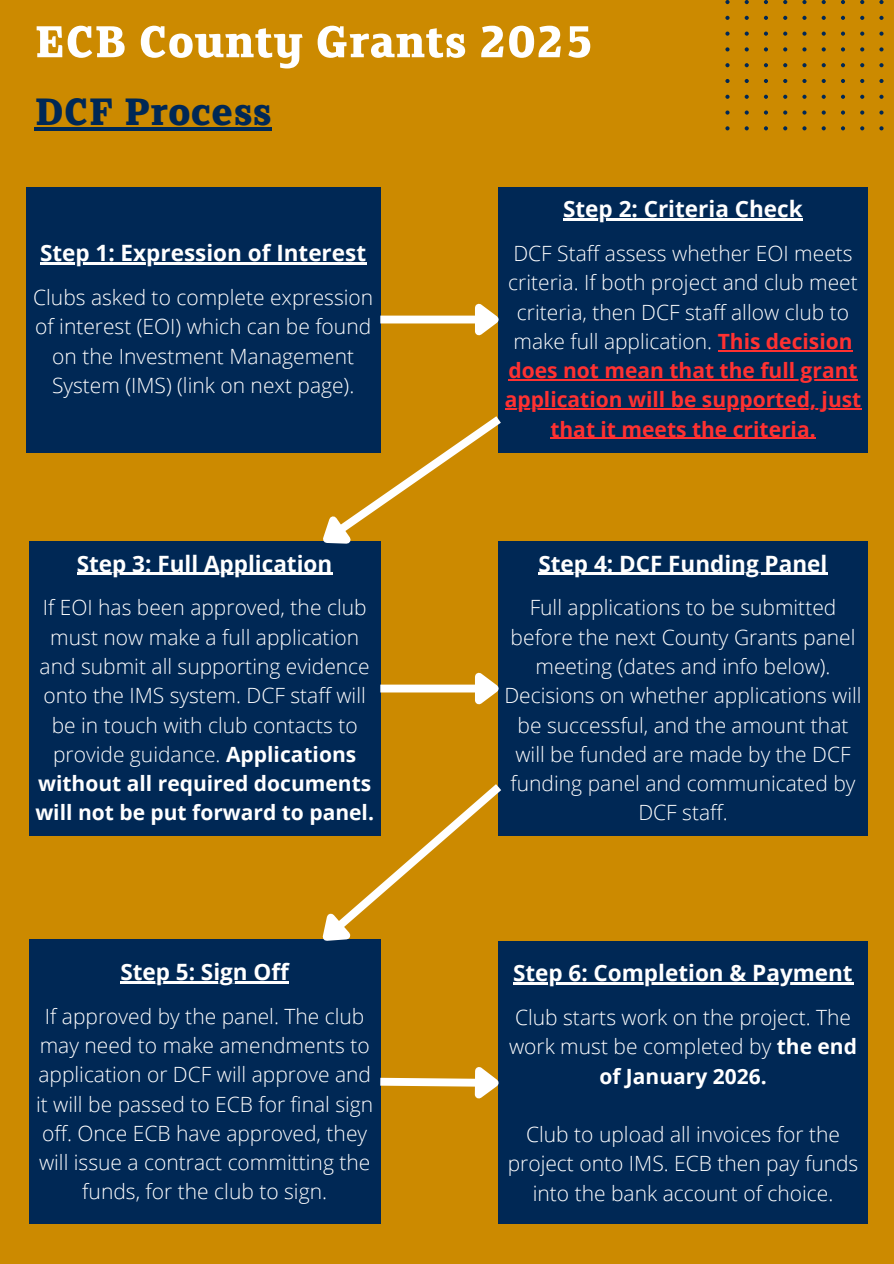
<style>
.page{position:relative;width:894px;height:1264px;background:#fff}
.page>*{position:absolute;margin:0;border:0;box-sizing:border-box;transform-origin:0 0}
.t1{font:700 50.25px "FS Clerkenwell";color:#fff}
.t2{font:700 42.9px "FS Clerkenwell";color:#002855}
.t3{font:700 22.5px "Open Sans";color:#fff}
.t4{font:300 21px/29.2px "Open Sans";color:#fff;text-align:center}
.t5{font:700 21px/29.2px "Open Sans";color:#ff3131;text-align:center}
.s1{font-weight:700}
.s2{font-weight:700;color:#ff3131}
</style>
<div class="page">
<div style="left:0;top:0;width:893px;height:1263px;background:#cc8a00"></div>
<svg style="left:879px;top:126px;width:4px;height:4px"></svg>
<svg style="left:860px;top:126px;width:4px;height:4px"></svg>
<svg style="left:841px;top:126px;width:3px;height:4px"></svg>
<svg style="left:821px;top:126px;width:4px;height:4px"></svg>
<svg style="left:802px;top:126px;width:4px;height:4px"></svg>
<svg style="left:783px;top:126px;width:4px;height:4px"></svg>
<svg style="left:763px;top:126px;width:4px;height:4px"></svg>
<svg style="left:744px;top:126px;width:4px;height:4px"></svg>
<svg style="left:725px;top:126px;width:4px;height:4px"></svg>
<svg style="left:879px;top:110px;width:4px;height:5px"></svg>
<svg style="left:860px;top:110px;width:4px;height:5px"></svg>
<svg style="left:841px;top:110px;width:3px;height:5px"></svg>
<svg style="left:821px;top:110px;width:4px;height:5px"></svg>
<svg style="left:802px;top:110px;width:4px;height:5px"></svg>
<svg style="left:783px;top:110px;width:4px;height:5px"></svg>
<svg style="left:763px;top:110px;width:4px;height:5px"></svg>
<svg style="left:744px;top:110px;width:4px;height:5px"></svg>
<svg style="left:725px;top:110px;width:4px;height:5px"></svg>
<svg style="left:879px;top:95px;width:4px;height:4px"></svg>
<svg style="left:860px;top:95px;width:4px;height:4px"></svg>
<svg style="left:841px;top:95px;width:3px;height:4px"></svg>
<svg style="left:821px;top:95px;width:4px;height:4px"></svg>
<svg style="left:802px;top:95px;width:4px;height:4px"></svg>
<svg style="left:783px;top:95px;width:4px;height:4px"></svg>
<svg style="left:763px;top:95px;width:4px;height:4px"></svg>
<svg style="left:744px;top:95px;width:4px;height:4px"></svg>
<svg style="left:725px;top:95px;width:4px;height:4px"></svg>
<svg style="left:879px;top:79px;width:4px;height:4px"></svg>
<svg style="left:860px;top:79px;width:4px;height:4px"></svg>
<svg style="left:841px;top:79px;width:3px;height:4px"></svg>
<svg style="left:821px;top:79px;width:4px;height:4px"></svg>
<svg style="left:802px;top:79px;width:4px;height:4px"></svg>
<svg style="left:783px;top:79px;width:4px;height:4px"></svg>
<svg style="left:764px;top:79px;width:3px;height:4px"></svg>
<svg style="left:744px;top:79px;width:4px;height:4px"></svg>
<svg style="left:725px;top:79px;width:4px;height:4px"></svg>
<svg style="left:879px;top:63px;width:4px;height:4px"></svg>
<svg style="left:860px;top:63px;width:4px;height:4px"></svg>
<svg style="left:841px;top:63px;width:3px;height:4px"></svg>
<svg style="left:821px;top:63px;width:4px;height:4px"></svg>
<svg style="left:802px;top:63px;width:4px;height:4px"></svg>
<svg style="left:783px;top:63px;width:4px;height:4px"></svg>
<svg style="left:763px;top:63px;width:4px;height:4px"></svg>
<svg style="left:744px;top:63px;width:4px;height:4px"></svg>
<svg style="left:725px;top:63px;width:4px;height:4px"></svg>
<svg style="left:879px;top:47px;width:4px;height:4px"></svg>
<svg style="left:860px;top:47px;width:4px;height:4px"></svg>
<svg style="left:841px;top:47px;width:3px;height:4px"></svg>
<svg style="left:821px;top:47px;width:4px;height:4px"></svg>
<svg style="left:802px;top:47px;width:4px;height:4px"></svg>
<svg style="left:783px;top:47px;width:4px;height:4px"></svg>
<svg style="left:763px;top:47px;width:4px;height:4px"></svg>
<svg style="left:744px;top:47px;width:4px;height:4px"></svg>
<svg style="left:725px;top:47px;width:4px;height:4px"></svg>
<svg style="left:879px;top:32px;width:4px;height:4px"></svg>
<svg style="left:860px;top:32px;width:4px;height:4px"></svg>
<svg style="left:841px;top:32px;width:3px;height:4px"></svg>
<svg style="left:821px;top:32px;width:4px;height:4px"></svg>
<svg style="left:802px;top:32px;width:4px;height:4px"></svg>
<svg style="left:783px;top:32px;width:4px;height:4px"></svg>
<svg style="left:763px;top:32px;width:4px;height:4px"></svg>
<svg style="left:744px;top:32px;width:4px;height:4px"></svg>
<svg style="left:725px;top:32px;width:4px;height:4px"></svg>
<svg style="left:879px;top:16px;width:4px;height:4px"></svg>
<svg style="left:860px;top:16px;width:4px;height:4px"></svg>
<svg style="left:841px;top:16px;width:3px;height:4px"></svg>
<svg style="left:821px;top:16px;width:4px;height:4px"></svg>
<svg style="left:802px;top:16px;width:4px;height:4px"></svg>
<svg style="left:783px;top:16px;width:4px;height:4px"></svg>
<svg style="left:763px;top:16px;width:4px;height:4px"></svg>
<svg style="left:744px;top:16px;width:4px;height:4px"></svg>
<svg style="left:725px;top:16px;width:4px;height:4px"></svg>
<svg style="left:879px;top:0;width:4px;height:4px"></svg>
<svg style="left:860px;top:0;width:4px;height:4px"></svg>
<svg style="left:841px;top:0;width:3px;height:4px"></svg>
<svg style="left:821px;top:0;width:4px;height:4px"></svg>
<svg style="left:802px;top:0;width:4px;height:4px"></svg>
<svg style="left:783px;top:0;width:4px;height:4px"></svg>
<svg style="left:764px;top:0;width:3px;height:4px"></svg>
<svg style="left:744px;top:0;width:4px;height:4px"></svg>
<svg style="left:725px;top:0;width:4px;height:4px"></svg>
<div style="left:26px;top:187px;width:354px;height:265px;background:#002855"></div>
<hr style="left:40px;top:262px;width:326px;height:2px;background:#fff">
<div style="left:498px;top:187px;width:369px;height:265px;background:#002855"></div>
<hr style="left:563px;top:218px;width:239px;height:2px;background:#fff">
<hr style="left:717px;top:350px;width:135px;height:1px;background:#ff3131">
<hr style="left:508px;top:379px;width:349px;height:1px;background:#ff3131">
<hr style="left:504px;top:408px;width:357px;height:1px;background:#ff3131">
<hr style="left:550px;top:438px;width:265px;height:1px;background:#ff3131">
<div style="left:29px;top:541px;width:351px;height:294px;background:#002855"></div>
<hr style="left:77px;top:572px;width:255px;height:3px;background:#fff">
<div style="left:498px;top:541px;width:369px;height:294px;background:#002855"></div>
<hr style="left:538px;top:572px;width:289px;height:3px;background:#fff">
<div style="left:29px;top:939px;width:351px;height:284px;background:#002855"></div>
<hr style="left:120px;top:981px;width:169px;height:2px;background:#fff">
<div style="left:498px;top:941px;width:369px;height:282px;background:#002855"></div>
<hr style="left:513px;top:982px;width:339px;height:2px;background:#fff">
<hr style="left:35px;top:127px;width:236px;height:3px;background:#002855">
<div style="left:380px;top:315px;width:97px;height:8px;background:#fff"></div>
<svg style="left:467px;top:303px;width:32px;height:33px"></svg>
<svg style="left:300px;top:408px;width:209px;height:157px"></svg>
<div style="left:380px;top:684px;width:97px;height:8px;background:#fff"></div>
<svg style="left:467px;top:672px;width:32px;height:33px"></svg>
<svg style="left:298px;top:776px;width:211px;height:186px"></svg>
<svg style="left:380px;top:1059px;width:119px;height:51px"></svg>
<h3 class="t1" style="left:35px;top:23px;width:560px">ECB County Grants 2025</h3>
<p class="t2" style="left:35px;top:95px;width:238px">DCF Process</p>
<p class="t3" style="left:40px;top:237px;width:327px">Step 1: Expression of Interest</p>
<h1 class="t4" style="left:33px;top:282px;width:341px">Clubs asked to complete expression of interest (EOI) which can be found on the Investment Management System (IMS) (link on next page).</h1>
<p class="t3" style="left:77px;top:547px;width:257px">Step 3: Full Application</p>
<p class="t4" style="left:35px;top:592px;width:340px">If EOI has been approved, the club must now make a full application and submit all supporting evidence onto the IMS system. DCF staff will be in touch with club contacts to provide guidance. <span class="s1">Applications without all required documents will not be put forward to panel.</span></p>
<p class="t3" style="left:120px;top:955px;width:170px">Step 5: Sign Off</p>
<h3 class="t4" style="left:36px;top:1001px;width:338px">If approved by the panel. The club may need to make amendments to application or DCF will approve and it will be passed to ECB for final sign off. Once ECB have approved, they will issue a contract committing the funds, for the club to sign.</h3>
<h2 class="t3" style="left:563px;top:193px;width:241px">Step 2: Criteria Check</h2>
<h3 class="t4" style="left:508px;top:238px;width:351px">DCF Staff assess whether EOI meets criteria. If both project and club meet criteria, then DCF staff allow club to make full application. <span class="s2">This decision</span></h3>
<p class="t5" style="left:508px;top:355px;width:350px">does not mean that the full grant</p>
<h3 class="t5" style="left:504px;top:384px;width:358px">application will be supported, just that it meets the criteria.</h3>
<p class="t3" style="left:538px;top:547px;width:290px">Step 4: DCF Funding Panel</p>
<h3 class="t4" style="left:504px;top:592px;width:359px">Full applications to be submitted before the next County Grants panel meeting (dates and info below).<br>Decisions on whether applications will be successful, and the amount that will be funded are made by the DCF funding panel and communicated by<br>DCF staff.</h3>
<p class="t3" style="left:513px;top:957px;width:341px">Step 6: Completion &amp; Payment</p>
<p class="t4" style="left:509px;top:1002px;width:349px">Club starts work on the project. The work must be completed by <span class="s1">the end of January 2026.</span></p>
<p class="t4" style="left:507px;top:1119px;width:352px">Club to upload all invoices for the project onto IMS. ECB then pay funds into the bank account of choice.</p>
</div>
